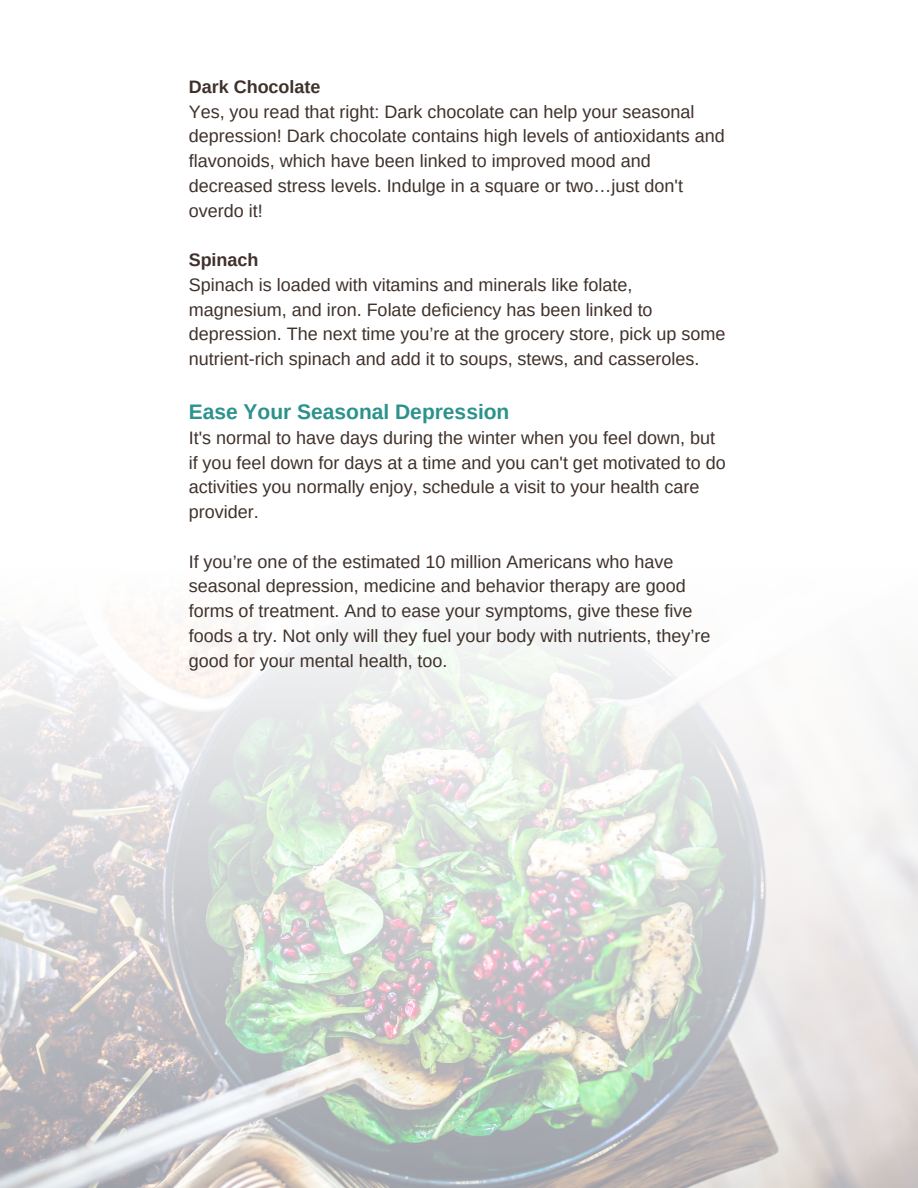
<style>
.page{position:relative;width:918px;height:1188px;background:#fff}
.page>*{position:absolute;margin:0;border:0;box-sizing:border-box;transform-origin:0 0}
.t1{font:700 21px "Arimo";color:#2c928c}
.t2{font:18px/24.8px "Arimo";color:#3f312b}
.t3{font:700 18px "Arimo";color:#3f312b}
</style>
<div class="page">
<svg style="left:0;top:626px;width:918px;height:562px"></svg>
<p class="t3" style="left:189px;top:77px;width:133px">Dark Chocolate</p>
<p class="t2" style="left:189px;top:99px;width:538px">Yes, you read that right: Dark chocolate can help your seasonal depression! Dark chocolate contains high levels of antioxidants and flavonoids, which have been linked to improved mood and decreased stress levels. Indulge in a square or two…just don't overdo it!</p>
<p class="t3" style="left:189px;top:250px;width:71px">Spinach</p>
<p class="t2" style="left:189px;top:272px;width:538px">Spinach is loaded with vitamins and minerals like folate, magnesium, and iron. Folate deficiency has been linked to depression. The next time you’re at the grocery store, pick up some nutrient-rich spinach and add it to soups, stews, and casseroles.</p>
<p class="t1" style="left:189px;top:400px;width:322px">Ease Your Seasonal Depression</p>
<p class="t2" style="left:189px;top:425px;width:539px">It's normal to have days during the winter when you feel down, but if you feel down for days at a time and you can't get motivated to do activities you normally enjoy, schedule a visit to your health care provider.</p>
<p class="t2" style="left:189px;top:549px;width:523px">If you’re one of the estimated 10 million Americans who have seasonal depression, medicine and behavior therapy are good forms of treatment. And to ease your symptoms, give these five foods a try. Not only will they fuel your body with nutrients, they’re good for your mental health, too.</p>
</div>
